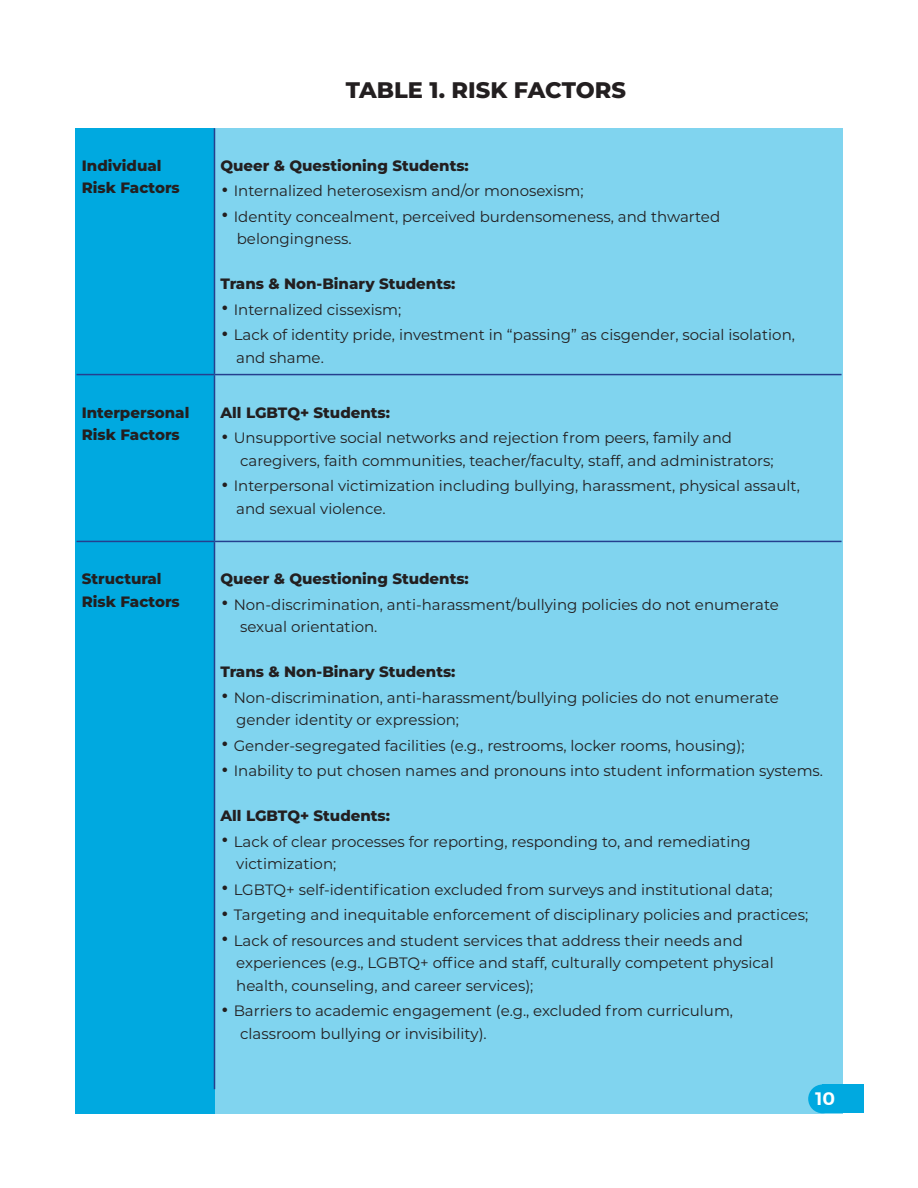
<style>
.page{position:relative;width:918px;height:1188px;background:#fff}
.page>*{position:absolute;margin:0;border:0;box-sizing:border-box;transform-origin:0 0}
.t1{font:800 22.5px "Montserrat";color:#231f20}
.t2{font:600 18px "Montserrat";color:#fff}
.t3{font:15px "Montserrat";color:#231f20}
.t4{font:800 15px "Montserrat";color:#231f20}
.s1{font-size:30px}
</style>
<div class="page">
<div style="left:214px;top:128px;width:629px;height:985px;background:#80d4ef"></div>
<div style="left:75px;top:128px;width:139px;height:985px;background:#00a9e0"></div>
<hr style="left:214px;top:375px;width:1px;height:166px;background:#253f8e">
<hr style="left:76px;top:541px;width:138px;height:1px;background:#253f8e">
<hr style="left:214px;top:541px;width:628px;height:1px;background:#253f8e">
<hr style="left:214px;top:542px;width:1px;height:547px;background:#253f8e">
<hr style="left:214px;top:128px;width:1px;height:246px;background:#253f8e">
<hr style="left:76px;top:374px;width:138px;height:1px;background:#253f8e">
<hr style="left:214px;top:374px;width:628px;height:1px;background:#253f8e">
<div style="left:823px;top:1084px;width:41px;height:29px;background:#00a9e0"></div>
<div style="left:808px;top:1084px;width:29px;height:29px;background:#00a9e0;border-radius:50%"></div>
<p class="t1" style="left:346px;top:74px;width:282px">TABLE 1. RISK FACTORS</p>
<p class="t4" style="left:82px;top:154px;width:81px">Individual</p>
<p class="t4" style="left:82px;top:177px;width:100px">Risk Factors</p>
<p class="t4" style="left:220px;top:154px;width:250px">Queer &amp; Questioning Students:</p>
<p class="t3" style="left:220px;top:180px;width:365px"><span class="s1">•</span> Internalized heterosexism and/or monosexism;</p>
<p class="t3" style="left:220px;top:206px;width:501px"><span class="s1">•</span> Identity concealment, perceived burdensomeness, and thwarted</p>
<p class="t3" style="left:237px;top:228px;width:116px">belongingness.</p>
<p class="t4" style="left:220px;top:273px;width:237px">Trans &amp; Non-Binary Students:</p>
<p class="t3" style="left:220px;top:299px;width:182px"><span class="s1">•</span> Internalized cissexism;</p>
<p class="t3" style="left:220px;top:324px;width:576px"><span class="s1">•</span> Lack of identity pride, investment in “passing” as cisgender, social isolation,</p>
<p class="t3" style="left:236px;top:347px;width:89px">and shame.</p>
<p class="t4" style="left:82px;top:401px;width:109px">Interpersonal</p>
<p class="t4" style="left:82px;top:424px;width:100px">Risk Factors</p>
<p class="t4" style="left:220px;top:401px;width:171px">All LGBTQ+ Students:</p>
<p class="t3" style="left:220px;top:427px;width:513px"><span class="s1">•</span> Unsupportive social networks and rejection from peers, family and</p>
<p class="t3" style="left:240px;top:450px;width:535px">caregivers, faith communities, teacher/faculty, staff, and administrators;</p>
<p class="t3" style="left:220px;top:475px;width:581px"><span class="s1">•</span> Interpersonal victimization including bullying, harassment, physical assault,</p>
<p class="t3" style="left:236px;top:498px;width:151px">and sexual violence.</p>
<p class="t4" style="left:82px;top:568px;width:81px">Structural</p>
<p class="t4" style="left:82px;top:591px;width:100px">Risk Factors</p>
<p class="t4" style="left:220px;top:568px;width:250px">Queer &amp; Questioning Students:</p>
<p class="t3" style="left:220px;top:594px;width:560px"><span class="s1">•</span> Non-discrimination, anti-harassment/bullying policies do not enumerate</p>
<p class="t3" style="left:240px;top:617px;width:139px">sexual orientation.</p>
<p class="t4" style="left:220px;top:661px;width:237px">Trans &amp; Non-Binary Students:</p>
<p class="t3" style="left:220px;top:687px;width:560px"><span class="s1">•</span> Non-discrimination, anti-harassment/bullying policies do not enumerate</p>
<p class="t3" style="left:236px;top:710px;width:224px">gender identity or expression;</p>
<p class="t3" style="left:220px;top:735px;width:526px"><span class="s1">•</span> Gender-segregated facilities (e.g., restrooms, locker rooms, housing);</p>
<p class="t3" style="left:220px;top:761px;width:604px"><span class="s1">•</span> Inability to put chosen names and pronouns into student information systems.</p>
<p class="t4" style="left:220px;top:805px;width:171px">All LGBTQ+ Students:</p>
<p class="t3" style="left:220px;top:831px;width:532px"><span class="s1">•</span> Lack of clear processes for reporting, responding to, and remediating</p>
<p class="t3" style="left:236px;top:854px;width:102px">victimization;</p>
<p class="t3" style="left:220px;top:879px;width:554px"><span class="s1">•</span> LGBTQ+ self-identification excluded from surveys and institutional data;</p>
<p class="t3" style="left:220px;top:905px;width:589px"><span class="s1">•</span> Targeting and inequitable enforcement of disciplinary policies and practices;</p>
<p class="t3" style="left:220px;top:930px;width:524px"><span class="s1">•</span> Lack of resources and student services that address their needs and</p>
<p class="t3" style="left:236px;top:953px;width:539px">experiences (e.g., LGBTQ+ office and staff, culturally competent physical</p>
<p class="t3" style="left:236px;top:975px;width:299px">health, counseling, and career services);</p>
<p class="t3" style="left:220px;top:1001px;width:514px"><span class="s1">•</span> Barriers to academic engagement (e.g., excluded from curriculum,</p>
<p class="t3" style="left:240px;top:1023px;width:248px">classroom bullying or invisibility).</p>
<p class="t2" style="left:816px;top:1085px;width:21px">10</p>
</div>
